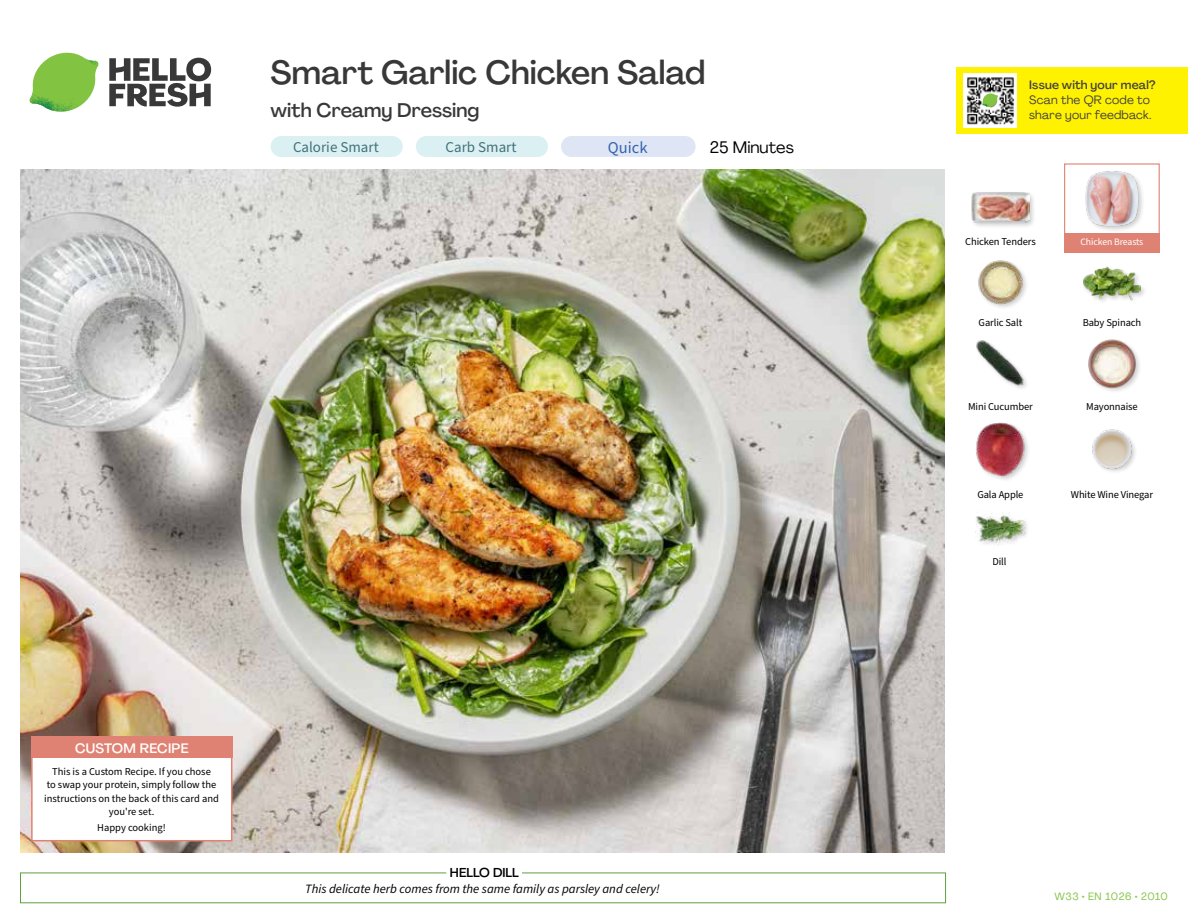
<style>
.page{position:relative;width:1188px;height:918px;background:#fff}
.page>*{position:absolute;margin:0;border:0;box-sizing:border-box;transform-origin:0 0}
.t1{font:500 33px "Agrandir";color:#383839}
.t2{font:500 19.5px "Agrandir";color:#383839}
.t3{font:16.5px "Agrandir";color:#000}
.t4{font:16.5px "Source Sans Pro";color:#3763af}
.t5{font:15px "Source Sans Pro";color:#43717b}
.t6{font:500 13.5px "Agrandir";letter-spacing:.02em;color:#fff}
.t7{font:italic 12.75px "Source Sans Pro";color:#000}
.t8{font:500 12.75px "Agrandir";color:#000}
.t9{font:12px/15px "Agrandir";letter-spacing:.02em;color:#414042}
.t10{font:500 12px "Agrandir";letter-spacing:.02em;color:#414042}
.t11{font:10.5px/13.5px "Source Sans Pro";letter-spacing:-.01em;color:#000;text-align:center}
.t12{font:10.5px "Agrandir";letter-spacing:.05em;color:#82c341}
.t13{font:9.75px "Source Sans Pro";letter-spacing:-.01em;color:#fff}
</style>
<div class="page">
<svg style="left:109px;top:57px;width:102px;height:50px"></svg>
<svg style="left:34px;top:53px;width:62px;height:40px"></svg>
<img style="left:67px;top:53px;width:32px;height:26px">
<img style="left:33px;top:75px;width:59px;height:11px">
<img style="left:29px;top:79px;width:61px;height:33px">
<img style="left:65px;top:86px;width:27px;height:25px">
<div style="left:20px;top:873px;width:926px;height:30px;border:1px solid #609f43"></div>
<div style="left:446px;top:865px;width:76px;height:15px;background:#fff"></div>
<img style="left:21px;top:170px;width:924px;height:682px">
<div style="left:561px;top:136px;width:135px;height:21px;background:#dee5f4;border-radius:10px"></div>
<img style="left:975px;top:512px;width:51px;height:34px">
<img style="left:1092px;top:429px;width:43px;height:43px">
<img style="left:976px;top:422px;width:52px;height:56px">
<img style="left:1088px;top:339px;width:52px;height:52px">
<img style="left:976px;top:340px;width:51px;height:48px">
<div style="left:1082px;top:266px;width:65px;height:41px;background:#000;opacity:.2"></div>
<img style="left:1083px;top:266px;width:58px;height:41px">
<img style="left:978px;top:260px;width:48px;height:48px">
<div style="left:1084px;top:170px;width:61px;height:63px;background:#000;opacity:.2"></div>
<img style="left:1084px;top:170px;width:57px;height:57px">
<div style="left:970px;top:190px;width:66px;height:39px;background:#000;opacity:.2"></div>
<img style="left:972px;top:190px;width:57px;height:39px">
<div style="left:271px;top:136px;width:132px;height:21px;background:#dbf0f2;border-radius:10px"></div>
<div style="left:416px;top:136px;width:132px;height:21px;background:#dbf0f2;border-radius:10px"></div>
<div style="left:1064px;top:163px;width:96px;height:73px;border:1px solid #df8273"></div>
<div style="left:1064px;top:234px;width:96px;height:19px;background:#df8273"></div>
<div style="left:31px;top:737px;width:201px;height:104px;background:#fff;border:2px solid #df8273"></div>
<div style="left:31px;top:737px;width:202px;height:21px;background:#df8273"></div>
<div style="left:956px;top:67px;width:232px;height:67px;background:#fff200"></div>
<img style="left:964px;top:74px;width:52px;height:54px">
<svg style="left:982px;top:93px;width:16px;height:14px"></svg>
<h1 class="t1" style="left:271px;top:52px;width:436px">Smart Garlic Chicken Salad</h1>
<h2 class="t2" style="left:271px;top:98px;width:210px">with Creamy Dressing</h2>
<h3 class="t5" style="left:293px;top:137px;width:87px">Calorie Smart</h3>
<h3 class="t5" style="left:446px;top:137px;width:72px">Carb Smart</h3>
<h3 class="t4" style="left:608px;top:136px;width:41px">Quick</h3>
<h3 class="t3" style="left:710px;top:137px;width:86px">25 Minutes</h3>
<p class="t6" style="left:75px;top:739px;width:115px">CUSTOM RECIPE</p>
<p class="t11" style="left:44px;top:765px;width:176px">This is a Custom Recipe. If you chose<br>to swap your protein, simply follow the instructions on the back of this card and you're set.</p>
<p class="t11" style="left:97px;top:821px;width:70px">Happy cooking!</p>
<p class="t8" style="left:450px;top:864px;width:71px">HELLO DILL</p>
<p class="t7" style="left:305px;top:880px;width:356px">This delicate herb comes from the same family as parsley and celery!</p>
<p class="t10" style="left:1029px;top:77px;width:128px">Issue with your meal?</p>
<p class="t9" style="left:1029px;top:92px;width:124px">Scan the QR code to share your feedback.</p>
<p class="t11" style="left:965px;top:235px;width:72px">Chicken Tenders</p>
<p class="t13" style="left:1080px;top:236px;width:64px">Chicken Breasts</p>
<p class="t11" style="left:979px;top:316px;width:45px">Garlic Salt</p>
<p class="t11" style="left:1083px;top:316px;width:60px">Baby Spinach</p>
<p class="t11" style="left:968px;top:400px;width:66px">Mini Cucumber</p>
<p class="t11" style="left:1086px;top:400px;width:53px">Mayonnaise</p>
<p class="t11" style="left:977px;top:489px;width:48px">Gala Apple</p>
<p class="t11" style="left:1071px;top:489px;width:84px">White Wine Vinegar</p>
<p class="t11" style="left:992px;top:555px;width:16px">Dill</p>
<p class="t12" style="left:1055px;top:890px;width:115px">W33 • EN 1026 • 2010</p>
</div>
